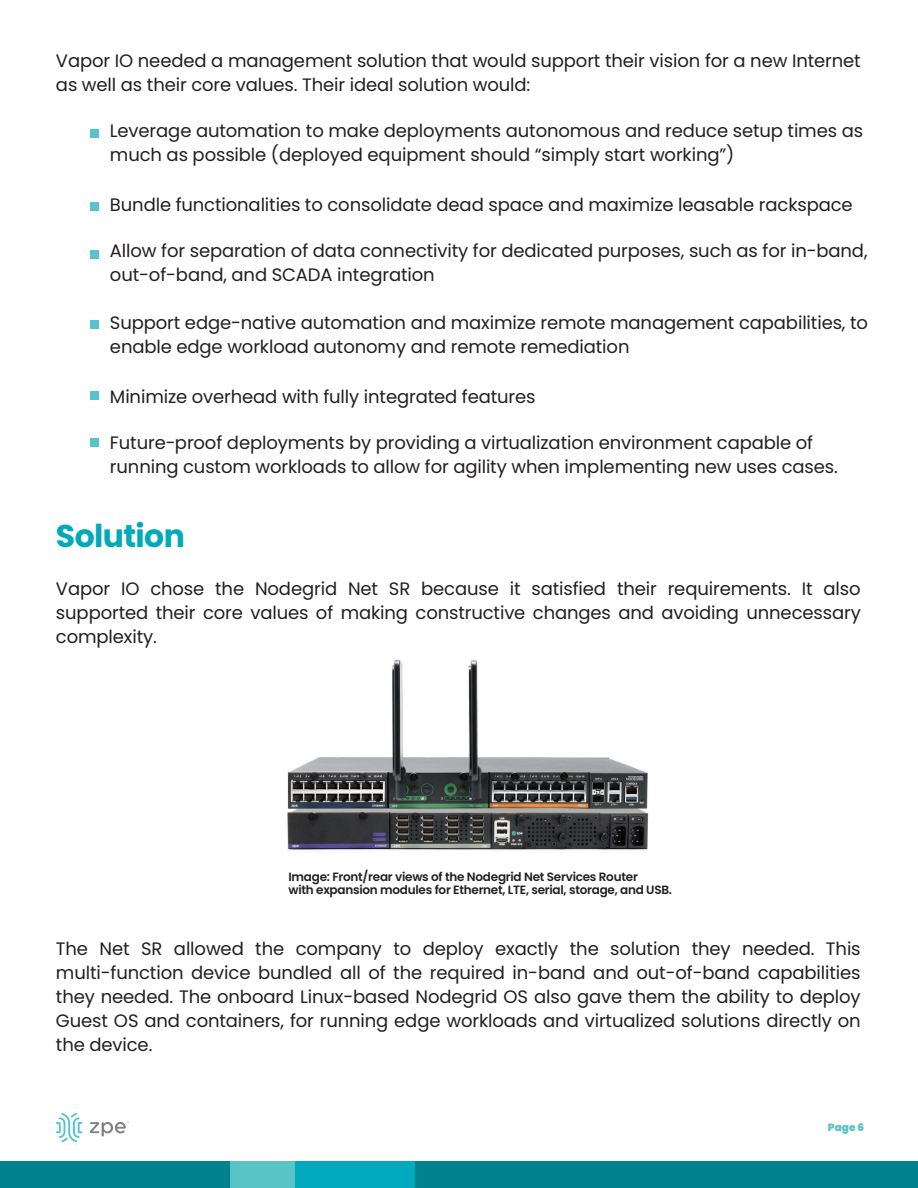
<style>
.page{position:relative;width:918px;height:1188px;background:#fff}
.page>*{position:absolute;margin:0;border:0;box-sizing:border-box;transform-origin:0 0}
.t1{font:700 31.5px "Poppins";letter-spacing:-.02em;color:#00aabc}
.t2{font:18px/24px "Poppins";letter-spacing:-.005em;color:#231f20}
.t3{font:600 12px/13.5px "Poppins";letter-spacing:-.02em;color:#231f20}
.t4{font:900 10.5px "Poppins";color:#59c4c6}
.s1{font-style:inherit}
</style>
<div class="page">
<div style="left:90px;top:130px;width:9px;height:8px;background:#54c5cf"></div>
<div style="left:90px;top:202px;width:9px;height:8px;background:#54c5cf"></div>
<div style="left:90px;top:251px;width:9px;height:8px;background:#54c5cf"></div>
<div style="left:90px;top:320px;width:9px;height:8px;background:#54c5cf"></div>
<div style="left:90px;top:392px;width:9px;height:8px;background:#54c5cf"></div>
<div style="left:90px;top:439px;width:9px;height:8px;background:#54c5cf"></div>
<svg style="left:56px;top:1113px;width:26px;height:29px"></svg>
<svg style="left:89px;top:1121px;width:40px;height:16px"></svg>
<div style="left:0;top:1161px;width:915px;height:27px;background:#00828f"></div>
<div style="left:230px;top:1161px;width:688px;height:27px;background:#59c4c6"></div>
<div style="left:295px;top:1161px;width:608px;height:27px;background:#00aabc"></div>
<div style="left:416px;top:1161px;width:502px;height:27px;background:#00828f"></div>
<img style="left:287px;top:659px;width:362px;height:191px">
<p class="t2" style="left:56px;top:49px;width:806px">Vapor IO needed a management solution that would support their vision for a new Internet as well as their core values. Their ideal solution would:</p>
<p class="t2" style="left:110px;top:119px;width:755px">Leverage automation to make deployments autonomous and reduce setup times as much as possible (deployed equipment should “simply start working”)</p>
<p class="t2" style="left:110px;top:193px;width:744px">Bundle functionalities to consolidate dead space and maximize leasable rackspace</p>
<p class="t2" style="left:110px;top:239px;width:759px">Allow for separation of data connectivity for dedicated purposes, such as for in-band, out-of-band, and SCADA integration</p>
<p class="t2" style="left:110px;top:311px;width:760px">Support edge-native automation and maximize remote management capabilities, to enable edge workload autonomy and remote remediation</p>
<p class="t2" style="left:110px;top:385px;width:427px">Minimize overhead with fully integrated features</p>
<p class="t2" style="left:110px;top:431px;width:729px">Future<span class="s1">-</span>proof deployments by providing a virtualization environment capable of running custom workloads to allow for agility when implementing new uses cases.</p>
<h1 class="t1" style="left:56px;top:518px;width:130px">Solution</h1>
<p class="t2" style="left:56px;top:577px;width:806px;text-align:justify">Vapor IO chose the Nodegrid Net SR because it satisfied their requirements. It also supported their core values of making constructive changes and avoiding unnecessary complexity.</p>
<p class="t3" style="left:288px;top:870px;width:385px">Image: Front/rear views of the Nodegrid Net Services Router<br>with expansion modules for Ethernet, LTE, serial, storage, and USB.</p>
<p class="t2" style="left:56px;top:937px;width:806px;text-align:justify">The Net SR allowed the company to deploy exactly the solution they needed. This multi-function device bundled all of the required in-band and out-of-band capabilities they needed. The onboard Linux-based Nodegrid OS also gave them the ability to deploy Guest OS and containers, for running edge workloads and virtualized solutions directly on the device.</p>
<p class="t4" style="left:828px;top:1122px;width:37px">Page 6</p>
</div>
